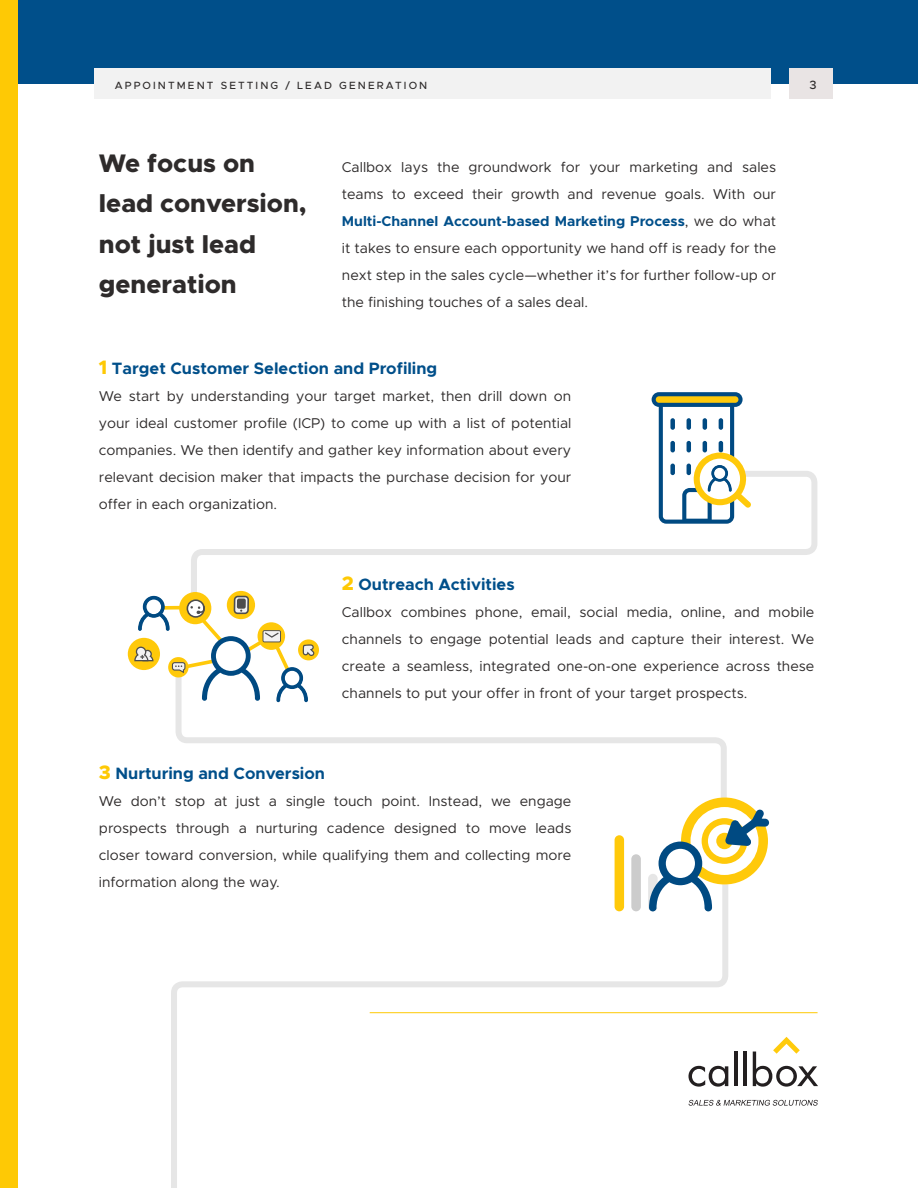
<style>
.page{position:relative;width:918px;height:1188px;background:#fff}
.page>*{position:absolute;margin:0;border:0;box-sizing:border-box;transform-origin:0 0}
.t1{font:800 25.5px/40.5px "Metropolis";color:#2e2b2b}
.t2{font:700 16.5px "Metropolis";color:#004f8a}
.t3{font:14.25px/27px "Metropolis";color:#2e2b2b;text-align:justify}
.t4{font:500 12px "Metropolis";color:#2e2b2b}
.t5{font:500 10.5px "Metropolis";letter-spacing:.2em;color:#2e2b2b}
.s1{font-weight:700;color:#004f8a}
.s2{font-weight:800;font-size:19.5px;color:#fec905}
</style>
<div class="page">
<div style="left:0;top:0;width:918px;height:83px;background:#004f8a"></div>
<div style="left:789px;top:68px;width:43px;height:30px;background:#e9e4e4"></div>
<div style="left:95px;top:68px;width:676px;height:31px;background:#f2f2f2"></div>
<svg style="left:731px;top:1100px;width:87px;height:6px"></svg>
<hr style="left:734px;top:1052px;width:4px;height:34px;background:#231f20">
<hr style="left:743px;top:1052px;width:4px;height:34px;background:#231f20">
<svg style="left:753px;top:1037px;width:65px;height:50px"></svg>
<hr style="left:370px;top:1012px;width:448px;height:1px;background:#fec905">
<div style="left:0;top:0;width:18px;height:1188px;background:#fec905"></div>
<svg style="left:175px;top:702px;width:555px;height:96px"></svg>
<svg style="left:190px;top:471px;width:628px;height:125px"></svg>
<svg style="left:652px;top:392px;width:99px;height:132px"></svg>
<svg style="left:171px;top:878px;width:560px;height:310px"></svg>
<div style="left:648px;top:874px;width:10px;height:37px;background:#e6e6e6;border-radius:5px"></div>
<div style="left:631px;top:854px;width:10px;height:57px;background:#ccc;border-radius:5px"></div>
<div style="left:615px;top:835px;width:9px;height:76px;background:#ffc90a;border-radius:5px"></div>
<svg style="left:649px;top:798px;width:120px;height:113px"></svg>
<svg style="left:179px;top:592px;width:32px;height:32px"></svg>
<div style="left:128px;top:638px;width:32px;height:32px;background:#ffc90a;border-radius:50%"></div>
<svg style="left:227px;top:591px;width:28px;height:28px"></svg>
<div style="left:298px;top:639px;width:21px;height:21px;background:#ffc90a;border-radius:50%"></div>
<svg style="left:134px;top:596px;width:180px;height:106px"></svg>
<p class="t5" style="left:115px;top:79px;width:314px">APPOINTMENT SETTING / LEAD GENERATION</p>
<p class="t4" style="left:810px;top:78px;width:9px">3</p>
<h1 class="t1" style="left:99px;top:143px;width:209px">We focus on lead conversion, not just lead generation</h1>
<p class="t3" style="left:342px;top:153px;width:436px">Callbox lays the groundwork for your marketing and sales teams to exceed their growth and revenue goals. With our <span class="s1">Multi-Channel Account-based Marketing Process</span>, we do what it takes to ensure each opportunity we hand off is ready for the next step in the sales cycle—whether it’s for further follow-up or the finishing touches of a sales deal.</p>
<p class="t2" style="left:99px;top:358px;width:340px"><span class="s2">1</span> Target Customer Selection and Profiling</p>
<p class="t3" style="left:99px;top:383px;width:474px">We start by understanding your target market, then drill down on your ideal customer profile (ICP) to come up with a list of potential companies. We then identify and gather key information about every relevant decision maker that impacts the purchase decision for your offer in each organization.</p>
<p class="t2" style="left:342px;top:574px;width:174px"><span class="s2">2</span> Outreach Activities</p>
<p class="t3" style="left:342px;top:599px;width:474px">Callbox combines phone, email, social media, online, and mobile channels to engage potential leads and capture their interest. We create a seamless, integrated one-on-one experience across these channels to put your offer in front of your target prospects.</p>
<p class="t2" style="left:99px;top:763px;width:228px"><span class="s2">3</span> Nurturing and Conversion</p>
<p class="t3" style="left:99px;top:788px;width:474px">We don’t stop at just a single touch point. Instead, we engage prospects through a nurturing cadence designed to move leads closer toward conversion, while qualifying them and collecting more information along the way.</p>
</div>
